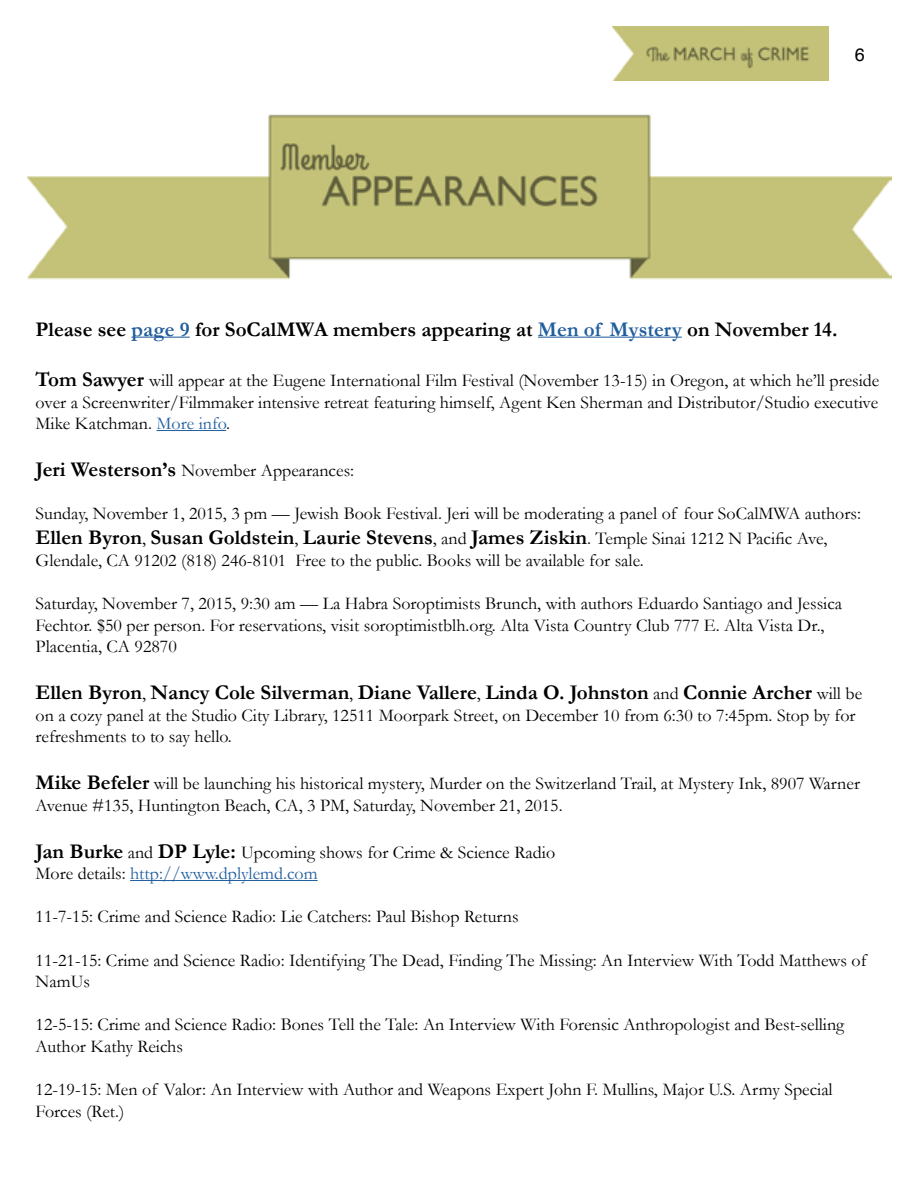
<style>
.page{position:relative;width:918px;height:1188px;background:#fff}
.page>*{position:absolute;margin:0;border:0;box-sizing:border-box;transform-origin:0 0}
.t1{font:700 21px "Garamond";color:#000}
.t2{font:18px/21.6px "Garamond";color:#000}
.t3{font:18px "Helvetica";color:#000}
.s1{color:#215e9e}
.s2{font-weight:700;font-size:21px}
.s3{font-weight:400;font-size:18px}
</style>
<div class="page">
<img style="left:612px;top:27px;width:216px;height:54px">
<img style="left:27px;top:114px;width:864px;height:166px">
<hr style="left:131px;top:337px;width:59px;height:1px;background:#215e9e">
<hr style="left:538px;top:337px;width:144px;height:1px;background:#215e9e">
<hr style="left:157px;top:430px;width:69px;height:1px;background:#215e9e">
<hr style="left:130px;top:880px;width:188px;height:1px;background:#215e9e">
<p class="t3" style="left:855px;top:41px;width:12px">6</p>
<p class="t1" style="left:36px;top:316px;width:803px">Please see <span class="s1">page 9</span> for SoCalMWA members appearing at <span class="s1">Men of Mystery</span> on November 14.</p>
<p class="t2" style="left:36px;top:369px;width:845px;text-align:justify"><span class="s2">Tom Sawyer</span> will appear at the Eugene International Film Festival (November 13-15) in Oregon, at which he’ll preside over a Screenwriter/Filmmaker intensive retreat featuring himself, Agent Ken Sherman and Distributor/Studio executive Mike Katchman. <span class="s1">More info</span>.</p>
<p class="t2" style="left:36px;top:459px;width:320px"><span class="s2">Jeri Westerson’s</span> November Appearances:</p>
<p class="t2" style="left:36px;top:503px;width:827px">Sunday, November 1, 2015, 3 pm — Jewish Book Festival. Jeri will be moderating a panel of four SoCalMWA authors:</p>
<p class="t1" style="left:36px;top:525px;width:793px">Ellen Byron<span class="s3">,</span> Susan Goldstein<span class="s3">,</span> Laurie Stevens<span class="s3">, and</span> James Ziskin<span class="s3">. Temple Sinai 1212 N Pacific Ave,</span></p>
<p class="t2" style="left:36px;top:549px;width:610px">Glendale, CA 91202 (818) 246-8101 Free to the public. Books will be available for sale.</p>
<p class="t2" style="left:36px;top:593px;width:808px">Saturday, November 7, 2015, 9:30 am — La Habra Soroptimists Brunch, with authors Eduardo Santiago and Jessica<br>Fechtor. $50 per person. For reservations, visit soroptimistblh.org. Alta Vista Country Club 777 E. Alta Vista Dr.,<br>Placentia, CA 92870</p>
<p class="t1" style="left:36px;top:680px;width:828px">Ellen Byron<span class="s3">,</span> Nancy Cole Silverman<span class="s3">,</span> Diane Vallere<span class="s3">,</span> Linda O. Johnston <span class="s3">and</span> Connie Archer <span class="s3">will be</span></p>
<p class="t2" style="left:36px;top:704px;width:821px">on a cozy panel at the Studio City Library, 12511 Moorpark Street, on December 10 from 6:30 to 7:45pm. Stop by for refreshments to to say hello.</p>
<p class="t2" style="left:36px;top:773px;width:826px"><span class="s2">Mike Befeler</span> will be launching his historical mystery, Murder on the Switzerland Trail, at Mystery Ink, 8907 Warner<br>Avenue #135, Huntington Beach, CA, 3 PM, Saturday, November 21, 2015.</p>
<p class="t2" style="left:36px;top:841px;width:521px"><span class="s2">Jan Burke</span> and <span class="s2">DP Lyle:</span> Upcoming shows for Crime &amp; Science Radio<br>More details: <span class="s1">http://www.dplylemd.com</span></p>
<p class="t2" style="left:36px;top:906px;width:485px">11-7-15: Crime and Science Radio: Lie Catchers: Paul Bishop Returns</p>
<p class="t2" style="left:36px;top:949px;width:832px">11-21-15: Crime and Science Radio: Identifying The Dead, Finding The Missing: An Interview With Todd Matthews of<br>NamUs</p>
<p class="t2" style="left:36px;top:1014px;width:810px">12-5-15: Crime and Science Radio: Bones Tell the Tale: An Interview With Forensic Anthropologist and Best-selling<br>Author Kathy Reichs</p>
<p class="t2" style="left:36px;top:1079px;width:799px">12-19-15: Men of Valor: An Interview with Author and Weapons Expert John F. Mullins, Major U.S. Army Special<br>Forces (Ret.)</p>
</div>
